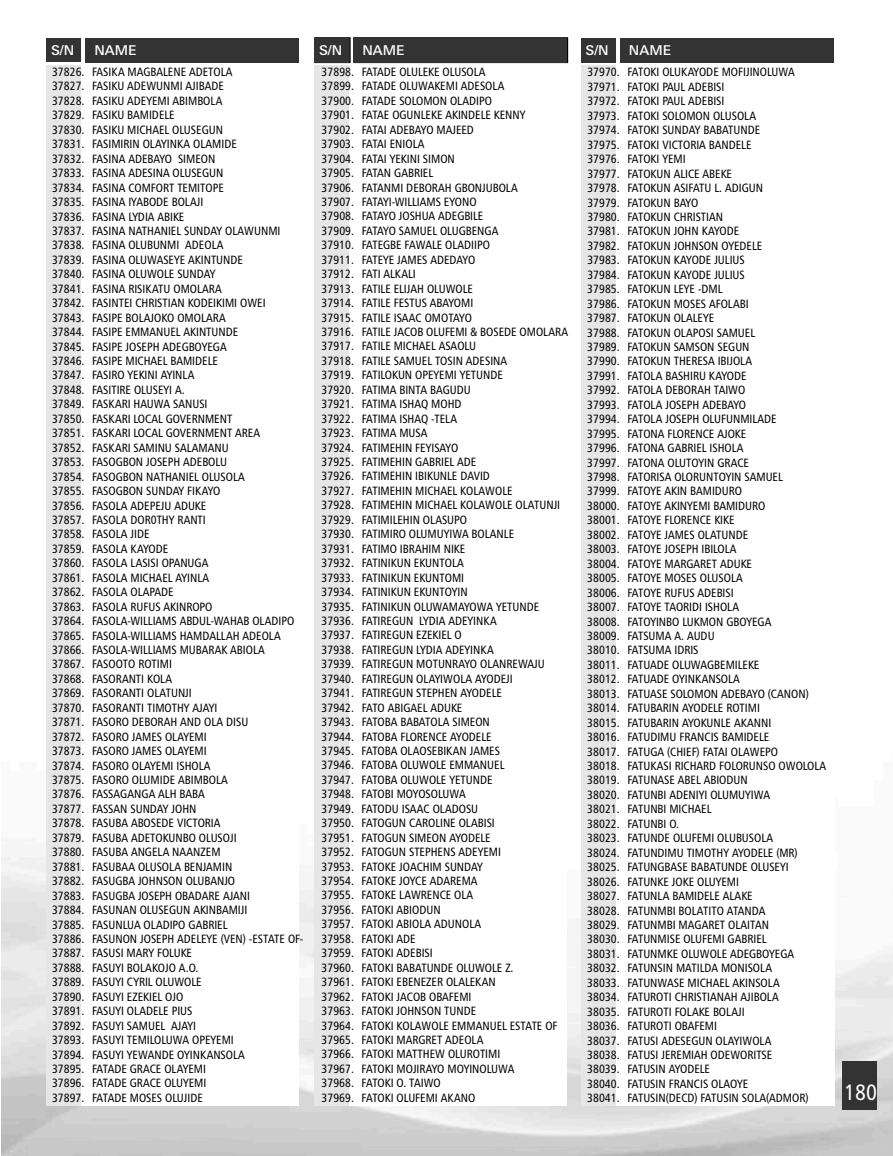
<style>
.page{position:relative;width:893px;height:1156px;background:#fff}
.page>*{position:absolute;margin:0;border:0;box-sizing:border-box;transform-origin:0 0}
.t1{font:22.2px "Humanist 777 BT Roman Condensed B";color:#fff}
.t2{font:500 13.5px "Linotype Univers 530";color:#fff}
.t3{font:12px/14.4px "Humanist 777 BT Roman Condensed B";color:#000}
</style>
<div class="page">
<img style="left:1px;top:857px;width:892px;height:299px">
<div style="left:843px;top:1061px;width:34px;height:48px;background:#333"></div>
<div style="left:46px;top:38px;width:35px;height:24px;background:#333"></div>
<div style="left:46px;top:62px;width:253px;height:1043px;background:#fff"></div>
<div style="left:314px;top:62px;width:253px;height:1043px;background:#fff"></div>
<div style="left:46px;top:65px;width:35px;height:1040px;background:#e6e6e6"></div>
<div style="left:582px;top:62px;width:253px;height:1043px;background:#fff"></div>
<div style="left:85px;top:38px;width:214px;height:24px;background:#333"></div>
<div style="left:314px;top:37px;width:37px;height:26px;border:1px solid #000"></div>
<div style="left:353px;top:37px;width:215px;height:26px;border:1px solid #000"></div>
<div style="left:314px;top:38px;width:35px;height:24px;background:#333"></div>
<div style="left:314px;top:65px;width:35px;height:1040px;background:#e6e6e6"></div>
<div style="left:353px;top:38px;width:214px;height:24px;background:#333"></div>
<div style="left:581px;top:38px;width:35px;height:24px;background:#333"></div>
<div style="left:581px;top:65px;width:35px;height:1040px;background:#e6e6e6"></div>
<div style="left:620px;top:38px;width:213px;height:24px;background:#333"></div>
<p class="t2" style="left:51px;top:45px;width:25px">S/N</p>
<p class="t2" style="left:94px;top:45px;width:44px">NAME</p>
<p class="t2" style="left:319px;top:45px;width:25px">S/N</p>
<p class="t2" style="left:362px;top:45px;width:44px">NAME</p>
<p class="t2" style="left:586px;top:45px;width:25px">S/N</p>
<p class="t2" style="left:629px;top:45px;width:44px">NAME</p>
<p class="t3" style="left:52px;top:66px;width:253px">37826. FASIKA MAGBALENE ADETOLA<br>37827. FASIKU ADEWUNMI AJIBADE<br>37828. FASIKU ADEYEMI ABIMBOLA<br>37829. FASIKU BAMIDELE<br>37830. FASIKU MICHAEL OLUSEGUN<br>37831. FASIMIRIN OLAYINKA OLAMIDE<br>37832. FASINA ADEBAYO SIMEON<br>37833. FASINA ADESINA OLUSEGUN<br>37834. FASINA COMFORT TEMITOPE<br>37835. FASINA IYABODE BOLAJI<br>37836. FASINA LYDIA ABIKE<br>37837. FASINA NATHANIEL SUNDAY OLAWUNMI<br>37838. FASINA OLUBUNMI ADEOLA<br>37839. FASINA OLUWASEYE AKINTUNDE<br>37840. FASINA OLUWOLE SUNDAY<br>37841. FASINA RISIKATU OMOLARA<br>37842. FASINTEI CHRISTIAN KODEIKIMI OWEI<br>37843. FASIPE BOLAJOKO OMOLARA<br>37844. FASIPE EMMANUEL AKINTUNDE<br>37845. FASIPE JOSEPH ADEGBOYEGA<br>37846. FASIPE MICHAEL BAMIDELE<br>37847. FASIRO YEKINI AYINLA<br>37848. FASITIRE OLUSEYI A.<br>37849. FASKARI HAUWA SANUSI<br>37850. FASKARI LOCAL GOVERNMENT<br>37851. FASKARI LOCAL GOVERNMENT AREA<br>37852. FASKARI SAMINU SALAMANU<br>37853. FASOGBON JOSEPH ADEBOLU<br>37854. FASOGBON NATHANIEL OLUSOLA<br>37855. FASOGBON SUNDAY FIKAYO<br>37856. FASOLA ADEPEJU ADUKE<br>37857. FASOLA DOR0THY RANTI<br>37858. FASOLA JIDE<br>37859. FASOLA KAYODE<br>37860. FASOLA LASISI OPANUGA<br>37861. FASOLA MICHAEL AYINLA<br>37862. FASOLA OLAPADE<br>37863. FASOLA RUFUS AKINROPO<br>37864. FASOLA-WILLIAMS ABDUL-WAHAB OLADIPO<br>37865. FASOLA-WILLIAMS HAMDALLAH ADEOLA<br>37866. FASOLA-WILLIAMS MUBARAK ABIOLA<br>37867. FASOOTO ROTIMI<br>37868. FASORANTI KOLA<br>37869. FASORANTI OLATUNJI<br>37870. FASORANTI TIMOTHY AJAYI<br>37871. FASORO DEBORAH AND OLA DISU<br>37872. FASORO JAMES OLAYEMI<br>37873. FASORO JAMES OLAYEMI<br>37874. FASORO OLAYEMI ISHOLA<br>37875. FASORO OLUMIDE ABIMBOLA<br>37876. FASSAGANGA ALH BABA<br>37877. FASSAN SUNDAY JOHN<br>37878. FASUBA ABOSEDE VICTORIA<br>37879. FASUBA ADETOKUNBO OLUSOJI<br>37880. FASUBA ANGELA NAANZEM<br>37881. FASUBAA OLUSOLA BENJAMIN<br>37882. FASUGBA JOHNSON OLUBANJO<br>37883. FASUGBA JOSEPH OBADARE AJANI<br>37884. FASUNAN OLUSEGUN AKINBAMIJI<br>37885. FASUNLUA OLADIPO GABRIEL<br>37886. FASUNON JOSEPH ADELEYE (VEN) -ESTATE OF-<br>37887. FASUSI MARY FOLUKE<br>37888. FASUYI BOLAKOJO A.O.<br>37889. FASUYI CYRIL OLUWOLE<br>37890. FASUYI EZEKIEL OJO<br>37891. FASUYI OLADELE PIUS<br>37892. FASUYI SAMUEL AJAYI<br>37893. FASUYI TEMILOLUWA OPEYEMI<br>37894. FASUYI YEWANDE OYINKANSOLA<br>37895. FATADE GRACE OLAYEMI<br>37896. FATADE GRACE OLUYEMI<br>37897. FATADE MOSES OLUJIDE</p>
<p class="t3" style="left:322px;top:66px;width:248px">37898. FATADE OLULEKE OLUSOLA<br>37899. FATADE OLUWAKEMI ADESOLA<br>37900. FATADE SOLOMON OLADIPO<br>37901. FATAE OGUNLEKE AKINDELE KENNY<br>37902. FATAI ADEBAYO MAJEED<br>37903. FATAI ENIOLA<br>37904. FATAI YEKINI SIMON<br>37905. FATAN GABRIEL<br>37906. FATANMI DEBORAH GBONJUBOLA<br>37907. FATAYI-WILLIAMS EYONO<br>37908. FATAYO JOSHUA ADEGBILE<br>37909. FATAYO SAMUEL OLUGBENGA<br>37910. FATEGBE FAWALE OLADIIPO<br>37911. FATEYE JAMES ADEDAYO<br>37912. FATI ALKALI<br>37913. FATILE ELIJAH OLUWOLE<br>37914. FATILE FESTUS ABAYOMI<br>37915. FATILE ISAAC OMOTAYO<br>37916. FATILE JACOB OLUFEMI &amp; BOSEDE OMOLARA<br>37917. FATILE MICHAEL ASAOLU<br>37918. FATILE SAMUEL TOSIN ADESINA<br>37919. FATILOKUN OPEYEMI YETUNDE<br>37920. FATIMA BINTA BAGUDU<br>37921. FATIMA ISHAQ MOHD<br>37922. FATIMA ISHAQ -TELA<br>37923. FATIMA MUSA<br>37924. FATIMEHIN FEYISAYO<br>37925. FATIMEHIN GABRIEL ADE<br>37926. FATIMEHIN IBIKUNLE DAVID<br>37927. FATIMEHIN MICHAEL KOLAWOLE<br>37928. FATIMEHIN MICHAEL KOLAWOLE OLATUNJI<br>37929. FATIMILEHIN OLASUPO<br>37930. FATIMIRO OLUMUYIWA BOLANLE<br>37931. FATIMO IBRAHIM NIKE<br>37932. FATINIKUN EKUNTOLA<br>37933. FATINIKUN EKUNTOMI<br>37934. FATINIKUN EKUNTOYIN<br>37935. FATINIKUN OLUWAMAYOWA YETUNDE<br>37936. FATIREGUN LYDIA ADEYINKA<br>37937. FATIREGUN EZEKIEL O<br>37938. FATIREGUN LYDIA ADEYINKA<br>37939. FATIREGUN MOTUNRAYO OLANREWAJU<br>37940. FATIREGUN OLAYIWOLA AYODEJI<br>37941. FATIREGUN STEPHEN AYODELE<br>37942. FATO ABIGAEL ADUKE<br>37943. FATOBA BABATOLA SIMEON<br>37944. FATOBA FLORENCE AYODELE<br>37945. FATOBA OLAOSEBIKAN JAMES<br>37946. FATOBA OLUWOLE EMMANUEL<br>37947. FATOBA OLUWOLE YETUNDE<br>37948. FATOBI MOYOSOLUWA<br>37949. FATODU ISAAC OLADOSU<br>37950. FATOGUN CAROLINE OLABISI<br>37951. FATOGUN SIMEON AYODELE<br>37952. FATOGUN STEPHENS ADEYEMI<br>37953. FATOKE JOACHIM SUNDAY<br>37954. FATOKE JOYCE ADAREMA<br>37955. FATOKE LAWRENCE OLA<br>37956. FATOKI ABIODUN<br>37957. FATOKI ABIOLA ADUNOLA<br>37958. FATOKI ADE<br>37959. FATOKI ADEBISI<br>37960. FATOKI BABATUNDE OLUWOLE Z.<br>37961. FATOKI EBENEZER OLALEKAN<br>37962. FATOKI JACOB OBAFEMI<br>37963. FATOKI JOHNSON TUNDE<br>37964. FATOKI KOLAWOLE EMMANUEL ESTATE OF<br>37965. FATOKI MARGRET ADEOLA<br>37966. FATOKI MATTHEW OLUROTIMI<br>37967. FATOKI MOJIRAYO MOYINOLUWA<br>37968. FATOKI O. TAIWO<br>37969. FATOKI OLUFEMI AKANO</p>
<p class="t3" style="left:587px;top:66px;width:241px">37970. FATOKI OLUKAYODE MOFIJINOLUWA<br>37971. FATOKI PAUL ADEBISI<br>37972. FATOKI PAUL ADEBISI<br>37973. FATOKI SOLOMON OLUSOLA<br>37974. FATOKI SUNDAY BABATUNDE<br>37975. FATOKI VICTORIA BANDELE<br>37976. FATOKI YEMI<br>37977. FATOKUN ALICE ABEKE<br>37978. FATOKUN ASIFATU L. ADIGUN<br>37979. FATOKUN BAYO<br>37980. FATOKUN CHRISTIAN<br>37981. FATOKUN JOHN KAYODE<br>37982. FATOKUN JOHNSON OYEDELE<br>37983. FATOKUN KAYODE JULIUS<br>37984. FATOKUN KAYODE JULIUS<br>37985. FATOKUN LEYE -DML<br>37986. FATOKUN MOSES AFOLABI<br>37987. FATOKUN OLALEYE<br>37988. FATOKUN OLAPOSI SAMUEL<br>37989. FATOKUN SAMSON SEGUN<br>37990. FATOKUN THERESA IBIJOLA<br>37991. FATOLA BASHIRU KAYODE<br>37992. FATOLA DEBORAH TAIWO<br>37993. FATOLA JOSEPH ADEBAYO<br>37994. FATOLA JOSEPH OLUFUNMILADE<br>37995. FATONA FLORENCE AJOKE<br>37996. FATONA GABRIEL ISHOLA<br>37997. FATONA OLUTOYIN GRACE<br>37998. FATORISA OLORUNTOYIN SAMUEL<br>37999. FATOYE AKIN BAMIDURO<br>38000. FATOYE AKINYEMI BAMIDURO<br>38001. FATOYE FLORENCE KIKE<br>38002. FATOYE JAMES OLATUNDE<br>38003. FATOYE JOSEPH IBILOLA<br>38004. FATOYE MARGARET ADUKE<br>38005. FATOYE MOSES OLUSOLA<br>38006. FATOYE RUFUS ADEBISI<br>38007. FATOYE TAORIDI ISHOLA<br>38008. FATOYINBO LUKMON GBOYEGA<br>38009. FATSUMA A. AUDU<br>38010. FATSUMA IDRIS<br>38011. FATUADE OLUWAGBEMILEKE<br>38012. FATUADE OYINKANSOLA<br>38013. FATUASE SOLOMON ADEBAYO (CANON)<br>38014. FATUBARIN AYODELE ROTIMI<br>38015. FATUBARIN AYOKUNLE AKANNI<br>38016. FATUDIMU FRANCIS BAMIDELE<br>38017. FATUGA (CHIEF) FATAI OLAWEPO<br>38018. FATUKASI RICHARD FOLORUNSO OWOLOLA<br>38019. FATUNASE ABEL ABIODUN<br>38020. FATUNBI ADENIYI OLUMUYIWA<br>38021. FATUNBI MICHAEL<br>38022. FATUNBI O.<br>38023. FATUNDE OLUFEMI OLUBUSOLA<br>38024. FATUNDIMU TIMOTHY AYODELE (MR)<br>38025. FATUNGBASE BABATUNDE OLUSEYI<br>38026. FATUNKE JOKE OLUYEMI<br>38027. FATUNLA BAMIDELE ALAKE<br>38028. FATUNMBI BOLATITO ATANDA<br>38029. FATUNMBI MAGARET OLAITAN<br>38030. FATUNMISE OLUFEMI GABRIEL<br>38031. FATUNMKE OLUWOLE ADEGBOYEGA<br>38032. FATUNSIN MATILDA MONISOLA<br>38033. FATUNWASE MICHAEL AKINSOLA<br>38034. FATUROTI CHRISTIANAH AJIBOLA<br>38035. FATUROTI FOLAKE BOLAJI<br>38036. FATUROTI OBAFEMI<br>38037. FATUSI ADESEGUN OLAYIWOLA<br>38038. FATUSI JEREMIAH ODEWORITSE<br>38039. FATUSIN AYODELE<br>38040. FATUSIN FRANCIS OLAOYE<br>38041. FATUSIN(DECD) FATUSIN SOLA(ADMOR)</p>
<p class="t1" style="left:844px;top:1083px;width:34px">180</p>
</div>
